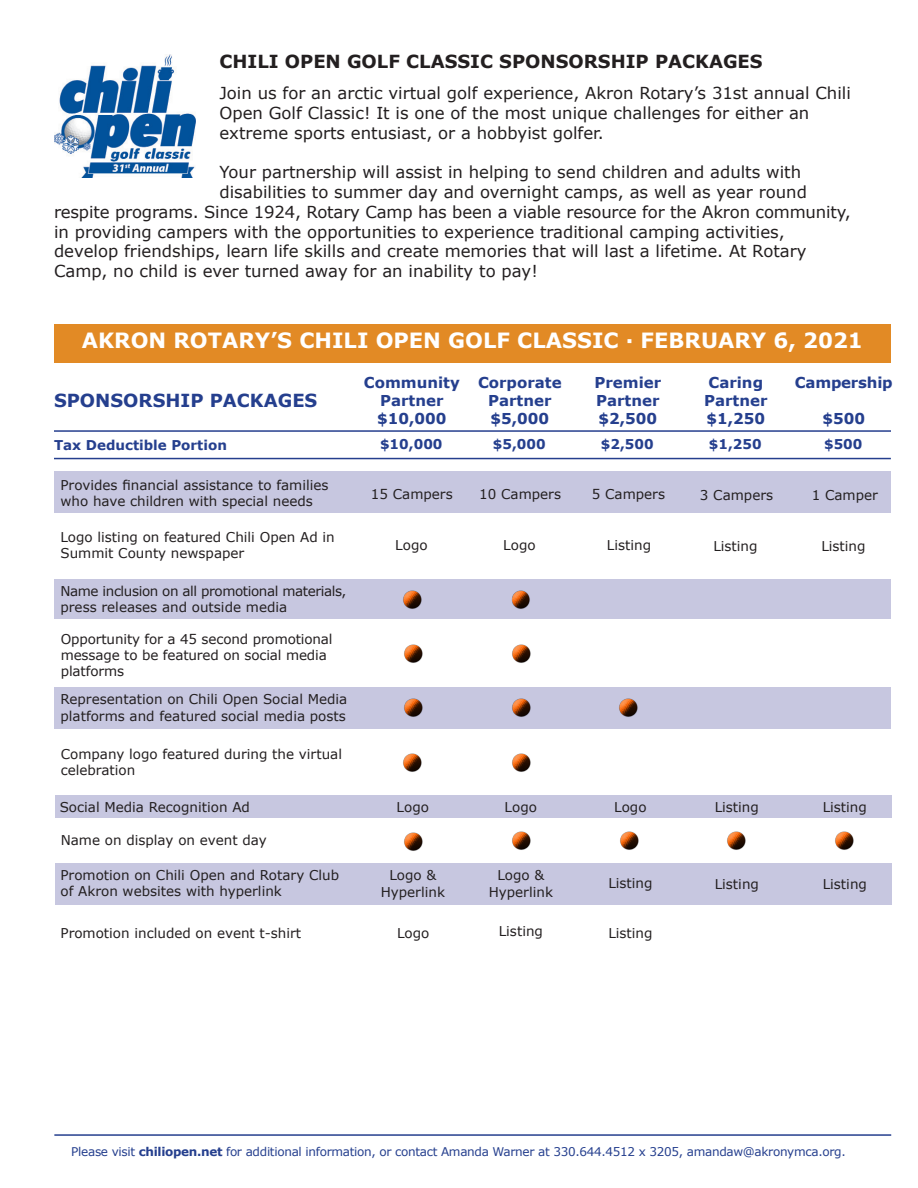
<style>
.page{position:relative;width:918px;height:1188px;background:#fff}
.page>*{position:absolute;margin:0;border:0;box-sizing:border-box;transform-origin:0 0}
.t1{font:700 21px "Verdana";color:#fff}
.t2{font:700 18px "Verdana";color:#231f20}
.t3{font:700 18px "Verdana";color:#253f8e}
.t4{font:16.5px/19.8px "Verdana";color:#231f20}
.t5{font:700 15px/18px "Verdana";color:#253f8e;text-align:center}
.t6{font:13.5px/16.2px "Verdana";color:#231f20}
.t7{font:13.5px/16.2px "Verdana";letter-spacing:-.03em;color:#231f20}
.t8{font:700 13.5px "Verdana";color:#253f8e}
.t9{font:12px "Verdana";letter-spacing:-.025em;color:#253f8e}
.s1{font-weight:700}
</style>
<div class="page">
<div style="left:55px;top:863px;width:837px;height:41px;background:#c7c7e0"></div>
<div style="left:55px;top:795px;width:837px;height:23px;background:#c7c7e0"></div>
<div style="left:54px;top:687px;width:837px;height:41px;background:#c7c7e0"></div>
<div style="left:54px;top:579px;width:837px;height:40px;background:#c7c7e0"></div>
<div style="left:54px;top:472px;width:837px;height:41px;background:#c7c7e0"></div>
<div style="left:54px;top:324px;width:837px;height:39px;background:#e28a25"></div>
<hr style="left:54px;top:430px;width:837px;height:2px;background:#253f8e">
<hr style="left:54px;top:458px;width:837px;height:1px;background:#253f8e">
<hr style="left:54px;top:1134px;width:837px;height:2px;background:#253f8e">
<img style="left:404px;top:832px;width:19px;height:19px">
<img style="left:512px;top:831px;width:19px;height:19px">
<img style="left:620px;top:831px;width:19px;height:19px">
<img style="left:403px;top:753px;width:19px;height:19px">
<img style="left:512px;top:753px;width:19px;height:19px">
<img style="left:404px;top:698px;width:19px;height:19px">
<img style="left:512px;top:698px;width:19px;height:19px">
<img style="left:619px;top:698px;width:19px;height:19px">
<img style="left:404px;top:644px;width:19px;height:19px">
<img style="left:512px;top:644px;width:19px;height:19px">
<img style="left:403px;top:590px;width:19px;height:19px">
<img style="left:511px;top:590px;width:19px;height:19px">
<img style="left:727px;top:831px;width:19px;height:19px">
<img style="left:835px;top:831px;width:19px;height:19px">
<img style="left:54px;top:54px;width:142px;height:124px">
<h2 class="t2" style="left:219px;top:49px;width:545px">CHILI OPEN GOLF CLASSIC SPONSORSHIP PACKAGES</h2>
<p class="t4" style="left:219px;top:83px;width:633px">Join us for an arctic virtual golf experience, Akron Rotary’s 31st annual Chili<br>Open Golf Classic! It is one of the most unique challenges for either an extreme sports entusiast, or a hobbyist golfer.</p>
<p class="t4" style="left:219px;top:162px;width:583px">Your partnership will assist in helping to send children and adults with</p>
<p class="t4" style="left:219px;top:182px;width:589px">disabilities to summer day and overnight camps, as well as year round</p>
<p class="t4" style="left:54px;top:202px;width:798px">respite programs. Since 1924, Rotary Camp has been a viable resource for the Akron community,</p>
<p class="t4" style="left:54px;top:222px;width:732px">in providing campers with the opportunities to experience traditional camping activities,</p>
<p class="t4" style="left:54px;top:241px;width:754px">develop friendships, learn life skills and create memories that will last a lifetime. At Rotary</p>
<p class="t4" style="left:54px;top:261px;width:485px">Camp, no child is ever turned away for an inability to pay!</p>
<h1 class="t1" style="left:82px;top:326px;width:783px">AKRON ROTARY’S CHILI OPEN GOLF CLASSIC ∙ FEBRUARY 6, 2021</h1>
<p class="t5" style="left:364px;top:373px;width:97px">Community<br>Partner $10,000</p>
<p class="t5" style="left:478px;top:373px;width:85px">Corporate<br>Partner $5,000</p>
<p class="t5" style="left:594px;top:373px;width:68px;text-align:justify">Premier Partner $2,500</p>
<p class="t5" style="left:704px;top:373px;width:65px;text-align:left">Caring<br>Partner $1,250</p>
<p class="t5" style="left:795px;top:373px;width:99px">Campership</p>
<h2 class="t3" style="left:54px;top:388px;width:265px">SPONSORSHIP PACKAGES</h2>
<p class="t5" style="left:823px;top:409px;width:44px">$500</p>
<p class="t8" style="left:54px;top:435px;width:174px">Tax Deductible Portion</p>
<p class="t8" style="left:380px;top:435px;width:64px">$10,000</p>
<p class="t8" style="left:493px;top:435px;width:54px">$5,000</p>
<p class="t8" style="left:601px;top:435px;width:54px">$2,500</p>
<p class="t8" style="left:709px;top:435px;width:54px">$1,250</p>
<p class="t8" style="left:824px;top:435px;width:40px">$500</p>
<p class="t6" style="left:60px;top:477px;width:270px">Provides financial assistance to families who have children with special needs</p>
<p class="t6" style="left:60px;top:528px;width:276px">Logo listing on featured Chili Open Ad in<br>Summit County newspaper</p>
<p class="t7" style="left:60px;top:583px;width:288px">Name inclusion on all promotional materials, press releases and outside media</p>
<p class="t6" style="left:61px;top:631px;width:273px">Opportunity for a 45 second promotional message to be featured on social media platforms</p>
<p class="t6" style="left:60px;top:691px;width:288px">Representation on Chili Open Social Media platforms and featured social media posts</p>
<p class="t6" style="left:61px;top:746px;width:283px">Company logo featured during the virtual celebration</p>
<p class="t6" style="left:60px;top:799px;width:192px">Social Media Recognition Ad</p>
<p class="t6" style="left:61px;top:832px;width:208px">Name on display on event day</p>
<p class="t6" style="left:60px;top:867px;width:280px">Promotion on Chili Open and Rotary Club of Akron websites with hyperlink</p>
<p class="t6" style="left:61px;top:925px;width:242px">Promotion included on event t-shirt</p>
<p class="t6" style="left:371px;top:486px;width:83px">15 Campers</p>
<p class="t6" style="left:479px;top:486px;width:83px">10 Campers</p>
<p class="t6" style="left:592px;top:486px;width:75px">5 Campers</p>
<p class="t6" style="left:700px;top:487px;width:75px">3 Campers</p>
<p class="t6" style="left:812px;top:487px;width:68px">1 Camper</p>
<p class="t6" style="left:395px;top:537px;width:34px">Logo</p>
<p class="t6" style="left:503px;top:537px;width:34px">Logo</p>
<p class="t6" style="left:607px;top:537px;width:46px">Listing</p>
<p class="t6" style="left:713px;top:538px;width:46px">Listing</p>
<p class="t6" style="left:821px;top:538px;width:46px">Listing</p>
<p class="t6" style="left:397px;top:799px;width:34px">Logo</p>
<p class="t6" style="left:505px;top:799px;width:34px">Logo</p>
<p class="t6" style="left:614px;top:799px;width:34px">Logo</p>
<p class="t6" style="left:715px;top:799px;width:46px">Listing</p>
<p class="t6" style="left:823px;top:799px;width:46px">Listing</p>
<p class="t6" style="left:381px;top:867px;width:66px;text-align:center">Logo &amp;<br>Hyperlink</p>
<p class="t6" style="left:489px;top:867px;width:66px;text-align:center">Logo &amp;<br>Hyperlink</p>
<p class="t6" style="left:608px;top:875px;width:46px">Listing</p>
<p class="t6" style="left:715px;top:876px;width:46px">Listing</p>
<p class="t6" style="left:823px;top:876px;width:46px">Listing</p>
<p class="t6" style="left:397px;top:925px;width:34px">Logo</p>
<p class="t6" style="left:499px;top:923px;width:46px">Listing</p>
<p class="t6" style="left:608px;top:925px;width:46px">Listing</p>
<p class="t9" style="left:71px;top:1144px;width:776px">Please visit <span class="s1">chiliopen.net</span> for additional information, or contact Amanda Warner at 330.644.4512 x 3205, amandaw@akronymca.org.</p>
</div>
